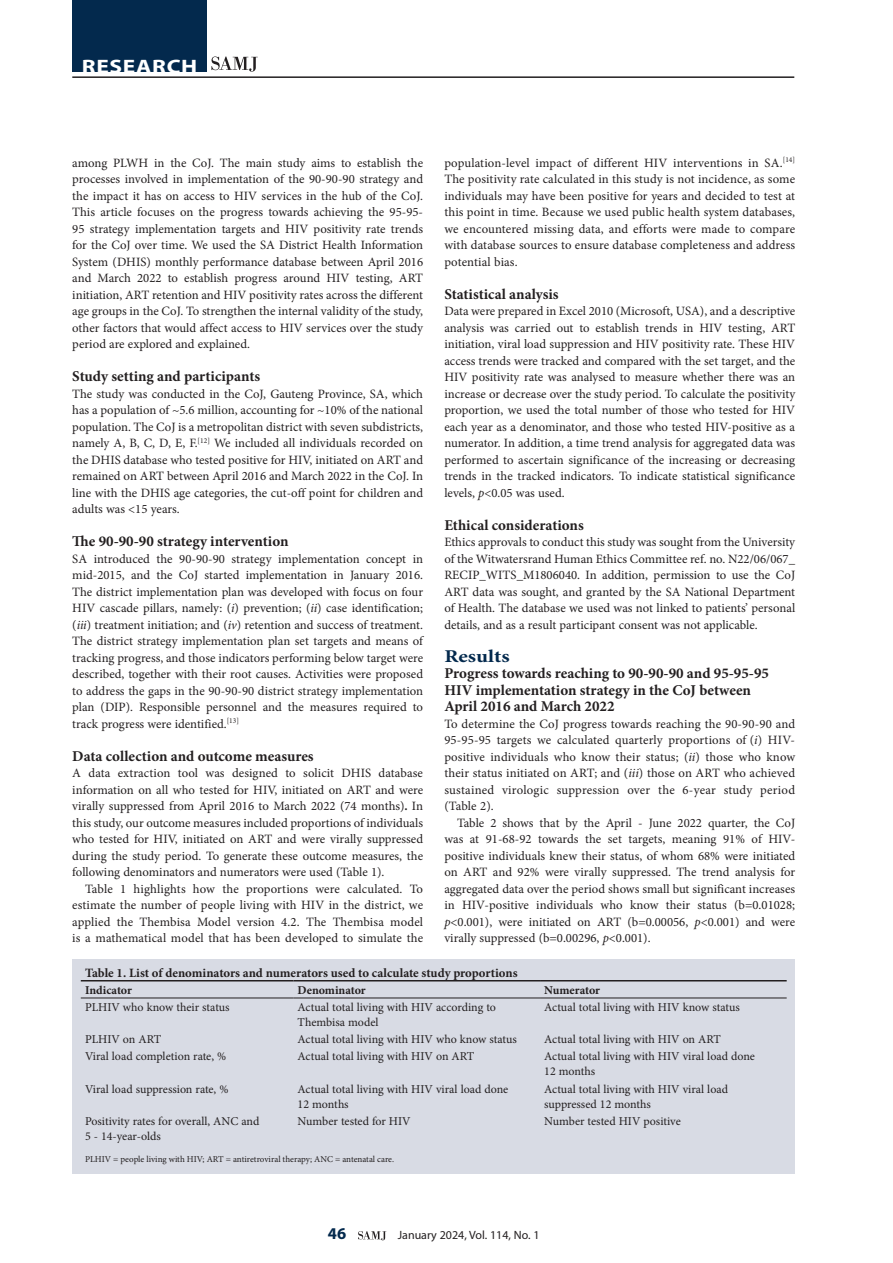
<style>
.page{position:relative;width:893px;height:1263px;background:#fff}
.page>*{position:absolute;margin:0;border:0;box-sizing:border-box;transform-origin:0 0}
.t1{font:700 19.5px "Myriad Pro";letter-spacing:.03em;color:#fff;scale:1.2 1}
.B_HEAD{font:700 18px "Minion Pro";color:#03294d;scale:1.2 1}
.t2{font:700 16.5px "Myriad Pro";color:#03294d}
.C_HEAD{font:700 15px/16.5px "Minion Pro";color:#231f20}
.BODY_TEXT_1ST_PARAGRAPH{font:12.75px/16.5px "Minion Pro";color:#231f20;text-align:justify}
.BODY_TEXT_INDENT{font:12.75px/16.5px "Minion Pro";letter-spacing:.005em;color:#231f20;text-align:justify}
.TABLE_HEAD{font:700 12.75px "Minion Pro";color:#231f20}
.TABLE_COPY{font:12px/15px "Minion Pro";color:#231f20}
.TABLE_FIELD_NAME{font:700 12px "Minion Pro";letter-spacing:-.005em;color:#231f20}
.t3{font:12px "Myriad Pro";color:#231f20}
.TABLE_FOOTNOTE{font:9px "Minion Pro";color:#231f20}
.s1{font-style:italic}
.s2{font-weight:700}
</style>
<div class="page">
<svg style="left:358px;top:1231px;width:28px;height:9px"></svg>
<hr style="left:72px;top:76px;width:722px;height:2px;background:#231f20">
<div style="left:72px;top:0;width:135px;height:72px;background:#03294d"></div>
<svg style="left:211px;top:57px;width:47px;height:15px"></svg>
<div style="left:72px;top:959px;width:723px;height:214px;background:#d8dbe4"></div>
<hr style="left:81px;top:980px;width:212px;height:1px;background:#231f20">
<hr style="left:293px;top:980px;width:247px;height:1px;background:#231f20">
<hr style="left:540px;top:980px;width:247px;height:1px;background:#231f20">
<hr style="left:81px;top:997px;width:212px;height:1px;background:#231f20">
<hr style="left:293px;top:997px;width:247px;height:1px;background:#231f20">
<hr style="left:540px;top:997px;width:247px;height:1px;background:#231f20">
<h1 class="t1" style="left:82px;top:54px;width:98px">RESEARCH</h1>
<p class="BODY_TEXT_INDENT" style="left:444px;top:154px;width:352px">population-level impact of different HIV interventions in SA.<sup>[14] </sup>The positivity rate calculated in this study is not incidence, as some individuals may have been positive for years and decided to test at this point in time. Because we used public health system databases, we encountered missing data, and efforts were made to compare with database sources to ensure database completeness and address potential bias.</p>
<h3 class="C_HEAD" style="left:444px;top:285px;width:116px">Statistical analysis</h3>
<p class="BODY_TEXT_1ST_PARAGRAPH" style="left:444px;top:303px;width:352px">Data were prepared in Excel 2010 (Microsoft, USA), and a descriptive analysis was carried out to establish trends in HIV testing, ART initiation, viral load suppression and HIV positivity rate. These HIV access trends were tracked and compared with the set target, and the HIV positivity rate was analysed to measure whether there was an increase or decrease over the study period. To calculate the positivity proportion, we used the total number of those who tested for HIV each year as a denominator, and those who tested HIV-positive as a numerator. In addition, a time trend analysis for aggregated data was performed to ascertain significance of the increasing or decreasing trends in the tracked indicators. To indicate statistical significance levels, <span class="s1">p</span>&lt;0.05 was used.</p>
<h3 class="C_HEAD" style="left:444px;top:516px;width:141px">Ethical considerations</h3>
<p class="BODY_TEXT_1ST_PARAGRAPH" style="left:444px;top:534px;width:352px">Ethics approvals to conduct this study was sought from the University of the Witwatersrand Human Ethics Committee ref. no. N22/06/067_ RECIP_WITS_M1806040. In addition, permission to use the CoJ ART data was sought, and granted by the SA National Department of Health. The database we used was not linked to patients’ personal details, and as a result participant consent was not applicable.</p>
<h2 class="B_HEAD" style="left:444px;top:643px;width:56px">Results</h2>
<h3 class="C_HEAD" style="left:444px;top:665px;width:326px">Progress towards reaching to 90-90-90 and 95-95-95<br>HIV implementation strategy in the CoJ between<br>April 2016 and March 2022</h3>
<p class="BODY_TEXT_1ST_PARAGRAPH" style="left:444px;top:715px;width:352px">To determine the CoJ progress towards reaching the 90-90-90 and 95-95-95 targets we calculated quarterly proportions of (<span class="s1">i</span>) HIV&shy;positive individuals who know their status; (<span class="s1">ii</span>) those who know their status initiated on ART; and (<span class="s1">iii</span>) those on ART who achieved sustained virologic suppression over the 6-year study period (Table 2).</p>
<p class="BODY_TEXT_INDENT" style="left:444px;top:814px;width:352px;text-indent:13px">Table 2 shows that by the April - June 2022 quarter, the CoJ was at 91-68-92 towards the set targets, meaning 91% of HIV&shy;positive individuals knew their status, of whom 68% were initiated on ART and 92% were virally suppressed. The trend analysis for aggregated data over the period shows small but significant increases in HIV-positive individuals who know their status (b=0.01028; <span class="s1">p</span>&lt;0.001), were initiated on ART (b=0.00056, <span class="s1">p</span>&lt;0.001) and were virally suppressed (b=0.00296, <span class="s1">p</span>&lt;0.001).</p>
<p class="TABLE_HEAD" style="left:85px;top:963px;width:434px">Table 1. List of denominators and numerators used to calculate study proportions</p>
<p class="TABLE_FIELD_NAME" style="left:85px;top:981px;width:48px">Indicator</p>
<p class="TABLE_FIELD_NAME" style="left:298px;top:981px;width:70px">Denominator</p>
<p class="TABLE_FIELD_NAME" style="left:544px;top:981px;width:57px">Numerator</p>
<p class="TABLE_COPY" style="left:85px;top:1000px;width:146px">PLHIV who know their status</p>
<p class="TABLE_COPY" style="left:298px;top:1000px;width:200px">Actual total living with HIV according to<br>Thembisa model</p>
<p class="TABLE_COPY" style="left:544px;top:1000px;width:197px">Actual total living with HIV know status</p>
<p class="TABLE_COPY" style="left:85px;top:1032px;width:78px">PLHIV on ART</p>
<p class="TABLE_COPY" style="left:298px;top:1032px;width:221px">Actual total living with HIV who know status</p>
<p class="TABLE_COPY" style="left:544px;top:1032px;width:178px">Actual total living with HIV on ART</p>
<p class="TABLE_COPY" style="left:85px;top:1049px;width:143px">Viral load completion rate, %</p>
<p class="TABLE_COPY" style="left:298px;top:1049px;width:178px">Actual total living with HIV on ART</p>
<p class="TABLE_COPY" style="left:544px;top:1049px;width:212px">Actual total living with HIV viral load done<br>12 months</p>
<p class="TABLE_COPY" style="left:85px;top:1081px;width:145px">Viral load suppression rate, %</p>
<p class="TABLE_COPY" style="left:298px;top:1081px;width:212px">Actual total living with HIV viral load done<br>12 months</p>
<p class="TABLE_COPY" style="left:544px;top:1081px;width:185px">Actual total living with HIV viral load suppressed 12 months</p>
<p class="TABLE_COPY" style="left:85px;top:1113px;width:176px">Positivity rates for overall, ANC and<br>5 - 14-year-olds</p>
<p class="TABLE_COPY" style="left:298px;top:1113px;width:115px">Number tested for HIV</p>
<p class="TABLE_COPY" style="left:544px;top:1113px;width:138px">Number tested HIV positive</p>
<p class="TABLE_FOOTNOTE" style="left:85px;top:1153px;width:310px">PLHIV = people living with HIV; ART = antiretroviral therapy; ANC = antenatal care.</p>
<p class="BODY_TEXT_1ST_PARAGRAPH" style="left:72px;top:154px;width:352px">among PLWH in the CoJ. The main study aims to establish the processes involved in implementation of the 90-90-90 strategy and the impact it has on access to HIV services in the hub of the CoJ.<br>This article focuses on the progress towards achieving the 95-95- 95 strategy implementation targets and HIV positivity rate trends for the CoJ over time. We used the SA District Health Information System (DHIS) monthly performance database between April 2016 and March 2022 to establish progress around HIV testing, ART initiation, ART retention and HIV positivity rates across the different age groups in the CoJ. To strengthen the internal validity of the study, other factors that would affect access to HIV services over the study period are explored and explained.</p>
<h3 class="C_HEAD" style="left:72px;top:368px;width:189px">Study setting and participants</h3>
<p class="BODY_TEXT_1ST_PARAGRAPH" style="left:72px;top:385px;width:352px">The study was conducted in the CoJ, Gauteng Province, SA, which has a population of ~5.6 million, accounting for ~10% of the national population. The CoJ is a metropolitan district with seven subdistricts, namely A, B, C, D, E, F.<sup>[12]</sup> We included all individuals recorded on the DHIS database who tested positive for HIV, initiated on ART and remained on ART between April 2016 and March 2022 in the CoJ. In line with the DHIS age categories, the cut-off point for children and adults was &lt;15 years.</p>
<h3 class="C_HEAD" style="left:72px;top:533px;width:218px">The 90-90-90 strategy intervention</h3>
<p class="BODY_TEXT_1ST_PARAGRAPH" style="left:72px;top:550px;width:352px">SA introduced the 90-90-90 strategy implementation concept in mid-2015, and the CoJ started implementation in January 2016.<br>The district implementation plan was developed with focus on four HIV cascade pillars, namely: (<span class="s1">i</span>) prevention; (<span class="s1">ii</span>) case identification; (<span class="s1">iii</span>) treatment initiation; and (<span class="s1">iv</span>) retention and success of treatment.<br>The district strategy implementation plan set targets and means of tracking progress, and those indicators performing below target were described, together with their root causes. Activities were proposed to address the gaps in the 90-90-90 district strategy implementation plan (DIP). Responsible personnel and the measures required to track progress were identified.<sup>[13]</sup></p>
<h3 class="C_HEAD" style="left:72px;top:747px;width:243px">Data collection and outcome measures</h3>
<p class="BODY_TEXT_1ST_PARAGRAPH" style="left:72px;top:765px;width:352px">A data extraction tool was designed to solicit DHIS database information on all who tested for HIV, initiated on ART and were virally suppressed from April 2016 to March 2022 (74 months)<span class="s2">.</span> In this study, our outcome measures included proportions of individuals who tested for HIV, initiated on ART and were virally suppressed during the study period. To generate these outcome measures, the following denominators and numerators were used (Table 1).</p>
<p class="BODY_TEXT_INDENT" style="left:72px;top:880px;width:352px;text-indent:13px">Table 1 highlights how the proportions were calculated. To estimate the number of people living with HIV in the district, we applied the Thembisa Model version 4.2. The Thembisa model is a mathematical model that has been developed to simulate the</p>
<p class="t2" style="left:328px;top:1223px;width:20px">46</p>
<p class="t3" style="left:398px;top:1228px;width:143px">January 2024, Vol. 114, No. 1</p>
</div>
